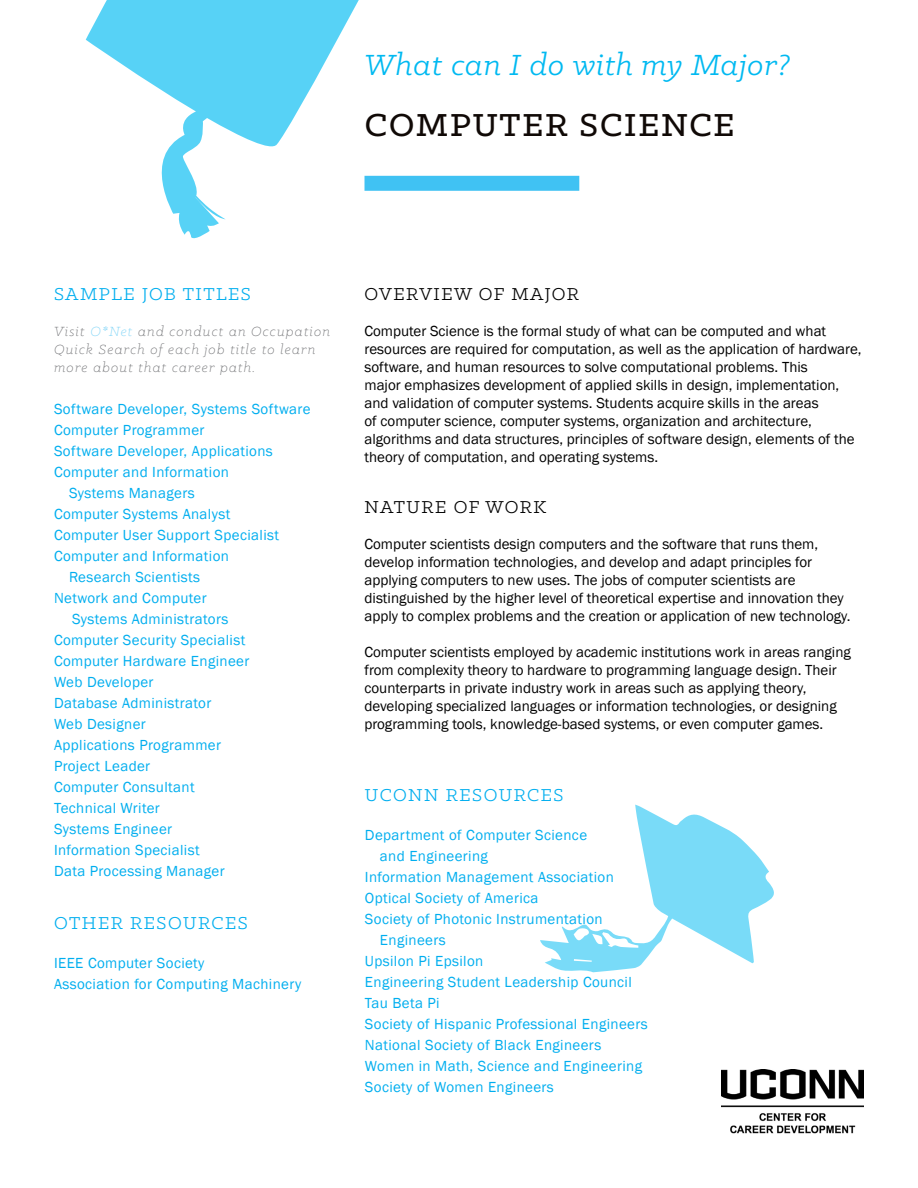
<style>
.page{position:relative;width:918px;height:1188px;background:#fff}
.page>*{position:absolute;margin:0;border:0;box-sizing:border-box;transform-origin:0 0}
.t1{font:500 36px "Klinic Slab";letter-spacing:.05em;color:#100906}
.t2{font:italic 33px "Klinic Slab";letter-spacing:.025em;color:#00b9f1}
.t3{font:19.5px "Klinic Slab";letter-spacing:.075em;color:#00aeef}
.t4{font:19.5px "Klinic Slab";letter-spacing:.065em;color:#000}
.t5{font:15px/18px "Franklin Gothic";color:#000}
.t6{font:15px/21px "Franklin Gothic";letter-spacing:.025em;color:#00aeef}
.t7{font:italic 300 15px/18px "Klinic Slab";letter-spacing:.075em;color:#6d6e71}
.s1{color:#7cd3f7}
</style>
<div class="page">
<svg style="left:540px;top:805px;width:234px;height:168px"></svg>
<img style="left:721px;top:1070px;width:143px;height:64px">
<svg style="left:86px;top:0;width:289px;height:239px"></svg>
<div style="left:364px;top:176px;width:215px;height:15px;background:#40c2f3"></div>
<h2 class="t2" style="left:364px;top:44px;width:427px">What can I do with my Major?</h2>
<h1 class="t1" style="left:365px;top:102px;width:371px">computer science</h1>
<h3 class="t3" style="left:54px;top:282px;width:198px">SAMPLE JOB TITLES</h3>
<p class="t7" style="left:54px;top:322px;width:278px">Visit <span class="s1">O*Net</span> and conduct an Occupation<br>Quick Search of each job title to learn more about that career path.</p>
<p class="t6" style="left:54px;top:399px;width:258px">Software Developer, Systems Software</p>
<p class="t6" style="left:54px;top:420px;width:152px">Computer Programmer</p>
<p class="t6" style="left:54px;top:441px;width:220px">Software Developer, Applications</p>
<p class="t6" style="left:54px;top:462px;width:176px">Computer and Information</p>
<p class="t6" style="left:69px;top:483px;width:127px">Systems Managers</p>
<p class="t6" style="left:54px;top:504px;width:178px">Computer Systems Analyst</p>
<p class="t6" style="left:54px;top:525px;width:227px">Computer User Support Specialist</p>
<p class="t6" style="left:54px;top:546px;width:176px">Computer and Information</p>
<p class="t6" style="left:69px;top:567px;width:133px">Research Scientists</p>
<p class="t6" style="left:54px;top:588px;width:154px">Network and Computer</p>
<p class="t6" style="left:72px;top:609px;width:158px">Systems Administrators</p>
<p class="t6" style="left:54px;top:630px;width:193px">Computer Security Specialist</p>
<p class="t6" style="left:54px;top:651px;width:197px">Computer Hardware Engineer</p>
<p class="t6" style="left:54px;top:672px;width:101px">Web Developer</p>
<p class="t6" style="left:54px;top:693px;width:159px">Database Administrator</p>
<p class="t6" style="left:54px;top:714px;width:93px">Web Designer</p>
<p class="t6" style="left:54px;top:735px;width:169px">Applications Programmer</p>
<p class="t6" style="left:54px;top:756px;width:98px">Project Leader</p>
<p class="t6" style="left:54px;top:777px;width:142px">Computer Consultant</p>
<p class="t6" style="left:54px;top:798px;width:107px">Technical Writer</p>
<p class="t6" style="left:54px;top:819px;width:120px">Systems Engineer</p>
<p class="t6" style="left:54px;top:840px;width:147px">Information Specialist</p>
<p class="t6" style="left:54px;top:861px;width:172px">Data Processing Manager</p>
<h3 class="t3" style="left:54px;top:911px;width:195px">OTHER RESOURCES</h3>
<p class="t6" style="left:54px;top:953px;width:249px">IEEE Computer Society<br>Association for Computing Machinery</p>
<h3 class="t4" style="left:364px;top:282px;width:216px">OVERVIEW OF MAJOR</h3>
<p class="t5" style="left:364px;top:323px;width:499px">Computer Science is the formal study of what can be computed and what resources are required for computation, as well as the application of hardware, software, and human resources to solve computational problems. This<br>major emphasizes development of applied skills in design, implementation, and validation of computer systems. Students acquire skills in the areas<br>of computer science, computer systems, organization and architecture, algorithms and data structures, principles of software design, elements of the theory of computation, and operating systems.</p>
<h3 class="t4" style="left:364px;top:494px;width:183px">NATURE OF WORK</h3>
<p class="t5" style="left:364px;top:535px;width:488px">Computer scientists design computers and the software that runs them, develop information technologies, and develop and adapt principles for applying computers to new uses. The jobs of computer scientists are distinguished by the higher level of theoretical expertise and innovation they apply to complex problems and the creation or application of new technology.</p>
<p class="t5" style="left:364px;top:643px;width:488px">Computer scientists employed by academic institutions work in areas ranging from complexity theory to hardware to programming language design. Their counterparts in private industry work in areas such as applying theory, developing specialized languages or information technologies, or designing programming tools, knowledge-based systems, or even computer games.</p>
<h3 class="t3" style="left:365px;top:783px;width:200px">UCONN RESOURCES</h3>
<p class="t6" style="left:365px;top:825px;width:224px">Department of Computer Science</p>
<p class="t6" style="left:380px;top:846px;width:109px">and Engineering</p>
<p class="t6" style="left:365px;top:867px;width:250px">Information Management Association</p>
<p class="t6" style="left:365px;top:888px;width:175px">Optical Society of America</p>
<p class="t6" style="left:365px;top:909px;width:239px">Society of Photonic Instrumentation</p>
<p class="t6" style="left:380px;top:930px;width:67px">Engineers</p>
<p class="t6" style="left:365px;top:951px;width:120px">Upsilon Pi Epsilon</p>
<p class="t6" style="left:365px;top:972px;width:268px">Engineering Student Leadership Council</p>
<p class="t6" style="left:365px;top:993px;width:76px">Tau Beta Pi</p>
<p class="t6" style="left:365px;top:1014px;width:284px">Society of Hispanic Professional Engineers</p>
<p class="t6" style="left:365px;top:1035px;width:238px">National Society of Black Engineers</p>
<p class="t6" style="left:365px;top:1056px;width:279px">Women in Math, Science and Engineering</p>
<p class="t6" style="left:365px;top:1077px;width:190px">Society of Women Engineers</p>
</div>
